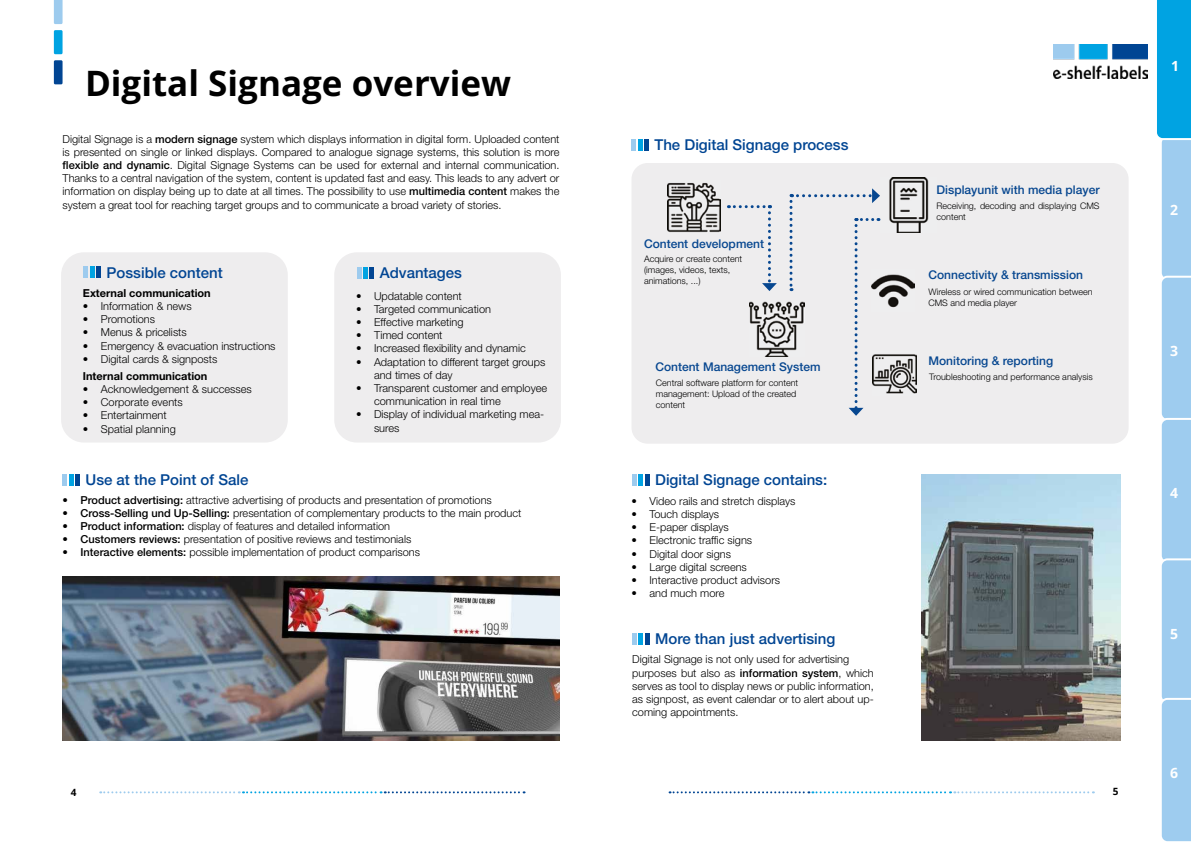
<style>
.page{position:relative;width:1191px;height:842px;background:#fff}
.page>*{position:absolute;margin:0;border:0;box-sizing:border-box;transform-origin:0 0}
.t1{font:700 35px "Open Sans";color:#000}
.t2{font:500 15px "Helvetica Neue LT Std";color:#014593}
.t3{font:700 14px "Open Sans";color:#fff}
.t4{font:500 12px "Helvetica Neue LT Std";color:#074790}
.t5{font:300 11px/13.2px "Helvetica Neue LT Std";color:#000}
.t6{font:700 11px "Helvetica Neue LT Std";color:#000}
.t7{font:700 10px "Open Sans";color:#000}
.t8{font:300 9px/10.8px "Helvetica Neue LT Std";color:#000}
.s1{font-weight:500}
</style>
<div class="page">
<svg style="left:100px;top:791px;width:424px;height:2px"></svg>
<img style="left:1053px;top:45px;width:94px;height:33px">
<div style="left:54px;top:30px;width:9px;height:24px;background:#00a3e2"></div>
<svg style="left:54px;top:0;width:9px;height:24px"></svg>
<div style="left:54px;top:60px;width:9px;height:24px;background:#014593"></div>
<svg style="left:669px;top:791px;width:424px;height:2px"></svg>
<div style="left:631px;top:139px;width:5px;height:11px;background:#9dcbee"></div>
<div style="left:637px;top:139px;width:5px;height:11px;background:#00a3e2"></div>
<hr style="left:644px;top:139px;width:4px;height:11px;background:#014593">
<div style="left:632px;top:163px;width:496px;height:281px;background:#eeedee"></div>
<svg style="left:728px;top:205px;width:49px;height:86px;background:#e3e5e9"></svg>
<img style="left:667px;top:180px;width:53px;height:53px">
<img style="left:749px;top:302px;width:40px;height:54px">
<img style="left:881px;top:178px;width:55px;height:55px">
<img style="left:880px;top:351px;width:36px;height:45px">
<svg style="left:789px;top:188px;width:91px;height:228px;background:#e3e4e7"></svg>
<img style="left:871px;top:269px;width:43px;height:43px">
<div style="left:61px;top:252px;width:227px;height:190px;background:#eeedee;border-radius:23px"></div>
<hr style="left:84px;top:267px;width:4px;height:11px;background:#9dcbee">
<hr style="left:90px;top:267px;width:4px;height:11px;background:#00a3e2">
<div style="left:96px;top:267px;width:5px;height:11px;background:#014593"></div>
<hr style="left:63px;top:474px;width:4px;height:11px;background:#9dcbee">
<hr style="left:69px;top:474px;width:4px;height:11px;background:#00a3e2">
<div style="left:75px;top:474px;width:5px;height:11px;background:#014593"></div>
<div style="left:334px;top:252px;width:227px;height:190px;background:#eeedee;border-radius:23px"></div>
<hr style="left:357px;top:267px;width:4px;height:11px;background:#9dcbee">
<div style="left:363px;top:267px;width:5px;height:11px;background:#00a3e2"></div>
<div style="left:369px;top:267px;width:5px;height:11px;background:#014593"></div>
<img style="left:63px;top:576px;width:496px;height:164px">
<div style="left:632px;top:474px;width:5px;height:12px;background:#9dcbee"></div>
<div style="left:638px;top:474px;width:5px;height:12px;background:#00a3e2"></div>
<div style="left:644px;top:474px;width:5px;height:12px;background:#014593"></div>
<div style="left:632px;top:633px;width:5px;height:11px;background:#9dcbee"></div>
<div style="left:638px;top:633px;width:5px;height:11px;background:#00a3e2"></div>
<div style="left:644px;top:633px;width:5px;height:11px;background:#014593"></div>
<img style="left:921px;top:474px;width:199px;height:266px">
<svg style="left:1157px;top:0;width:34px;height:842px;background:#90cbee"></svg>
<h1 class="t1" style="left:85px;top:59px;width:427px">Digital Signage overview</h1>
<p class="t5" style="left:63px;top:132px;width:498px;text-align:justify">Digital Signage is a <span class="s1">modern signage</span> system which displays information in digital form. Uploaded content is presented on single or linked displays. Compared to analogue signage systems, this solution is more <span class="s1">flexible and dynamic</span>. Digital Signage Systems can be used for external and internal communication.<br>Thanks to a central navigation of the system, content is updated fast and easy. This leads to any advert or information on display being up to date at all times. The possibility to use <span class="s1">multimedia content</span> makes the system a great tool for reaching target groups and to communicate a broad variety of stories.</p>
<h2 class="t2" style="left:654px;top:136px;width:195px">The Digital Signage process</h2>
<p class="t4" style="left:644px;top:236px;width:122px">Content development</p>
<p class="t8" style="left:644px;top:253px;width:100px">Acquire or create content (images, videos, texts, animations, ...)</p>
<h2 class="t2" style="left:107px;top:263px;width:118px">Possible content</h2>
<h2 class="t2" style="left:380px;top:264px;width:84px">Advantages</h2>
<p class="t5" style="left:356px;top:289px;width:107px">• Updatable content</p>
<p class="t5" style="left:356px;top:302px;width:136px">• Targeted communication</p>
<p class="t5" style="left:356px;top:315px;width:109px">• Effective marketing</p>
<p class="t5" style="left:356px;top:328px;width:88px">• Timed content</p>
<p class="t5" style="left:356px;top:342px;width:171px">• Increased flexibility and dynamic</p>
<p class="t5" style="left:374px;top:355px;width:173px;text-indent:-18px">• Adaptation to different target groups and times of day</p>
<p class="t5" style="left:374px;top:381px;width:175px;text-indent:-18px">• Transparent customer and employee communication in real time</p>
<p class="t5" style="left:374px;top:408px;width:172px;text-indent:-18px">• Display of individual marketing mea&shy;sures</p>
<p class="t6" style="left:83px;top:286px;width:129px">External communication</p>
<p class="t5" style="left:83px;top:299px;width:110px">• Information &amp; news</p>
<p class="t5" style="left:83px;top:312px;width:74px">• Promotions</p>
<p class="t5" style="left:83px;top:326px;width:105px">• Menus &amp; pricelists</p>
<p class="t5" style="left:83px;top:339px;width:194px">• Emergency &amp; evacuation instructions</p>
<p class="t5" style="left:83px;top:352px;width:136px">• Digital cards &amp; signposts</p>
<p class="t4" style="left:655px;top:360px;width:167px">Content Management System</p>
<p class="t8" style="left:656px;top:377px;width:144px">Central software platform for content management: Upload of the created content</p>
<p class="t6" style="left:83px;top:369px;width:126px">Internal communication</p>
<p class="t5" style="left:83px;top:382px;width:170px">• Acknowledgement &amp; successes</p>
<p class="t5" style="left:83px;top:395px;width:101px">• Corporate events</p>
<p class="t5" style="left:83px;top:409px;width:85px">• Entertainment</p>
<p class="t5" style="left:83px;top:422px;width:94px">• Spatial planning</p>
<h2 class="t2" style="left:85px;top:471px;width:164px">Use at the Point of Sale</h2>
<p class="t5" style="left:63px;top:493px;width:431px"><span class="s1">• Product advertising:</span> attractive advertising of products and presentation of promotions</p>
<p class="t5" style="left:63px;top:506px;width:460px"><span class="s1">• Cross-Selling und Up-Selling:</span> presentation of complementary products to the main product</p>
<p class="t5" style="left:63px;top:519px;width:329px"><span class="s1">• Product information:</span> display of features and detailed information</p>
<p class="t5" style="left:63px;top:532px;width:350px"><span class="s1">• Customers reviews:</span> presentation of positive reviews and testimonials</p>
<p class="t5" style="left:63px;top:546px;width:359px"><span class="s1">• Interactive elements:</span> possible implementation of product comparisons</p>
<h2 class="t2" style="left:655px;top:471px;width:174px">Digital Signage contains:</h2>
<p class="t5" style="left:631px;top:494px;width:165px">• Video rails and stretch displays</p>
<p class="t5" style="left:631px;top:507px;width:89px">• Touch displays</p>
<p class="t5" style="left:631px;top:520px;width:99px">• E-paper displays</p>
<p class="t5" style="left:631px;top:534px;width:122px">• Electronic traffic signs</p>
<p class="t5" style="left:631px;top:547px;width:101px">• Digital door signs</p>
<p class="t5" style="left:631px;top:560px;width:117px">• Large digital screens</p>
<p class="t5" style="left:631px;top:573px;width:150px">• Interactive product advisors</p>
<p class="t5" style="left:631px;top:586px;width:94px">• and much more</p>
<h2 class="t2" style="left:655px;top:630px;width:182px">More than just advertising</h2>
<p class="t5" style="left:632px;top:653px;width:243px">Digital Signage is not only used for advertising purposes but also as <span class="s1">information system</span>, which serves as tool to display news or public information, as signpost, as event calendar or to alert about up&shy;coming appointments.</p>
<p class="t4" style="left:936px;top:183px;width:164px">Displayunit with media player</p>
<p class="t8" style="left:936px;top:200px;width:165px">Receiving, decoding and displaying CMS content</p>
<p class="t4" style="left:928px;top:268px;width:156px">Connectivity &amp; transmission</p>
<p class="t8" style="left:928px;top:286px;width:166px">Wireless or wired communication between<br>CMS and media player</p>
<p class="t4" style="left:928px;top:353px;width:126px">Monitoring &amp; reporting</p>
<p class="t8" style="left:929px;top:371px;width:165px">Troubleshooting and performance analysis</p>
<p class="t7" style="left:71px;top:785px;width:7px">4</p>
<p class="t7" style="left:1113px;top:785px;width:7px">5</p>
<p class="t3" style="left:1171px;top:57px;width:10px">1</p>
<p class="t3" style="left:1170px;top:60px;width:10px">1</p>
<p class="t3" style="left:1170px;top:201px;width:10px">2</p>
<p class="t3" style="left:1170px;top:341px;width:10px">3</p>
<p class="t3" style="left:1170px;top:483px;width:10px">4</p>
<p class="t3" style="left:1170px;top:624px;width:10px">5</p>
<p class="t3" style="left:1170px;top:763px;width:10px">6</p>
</div>
